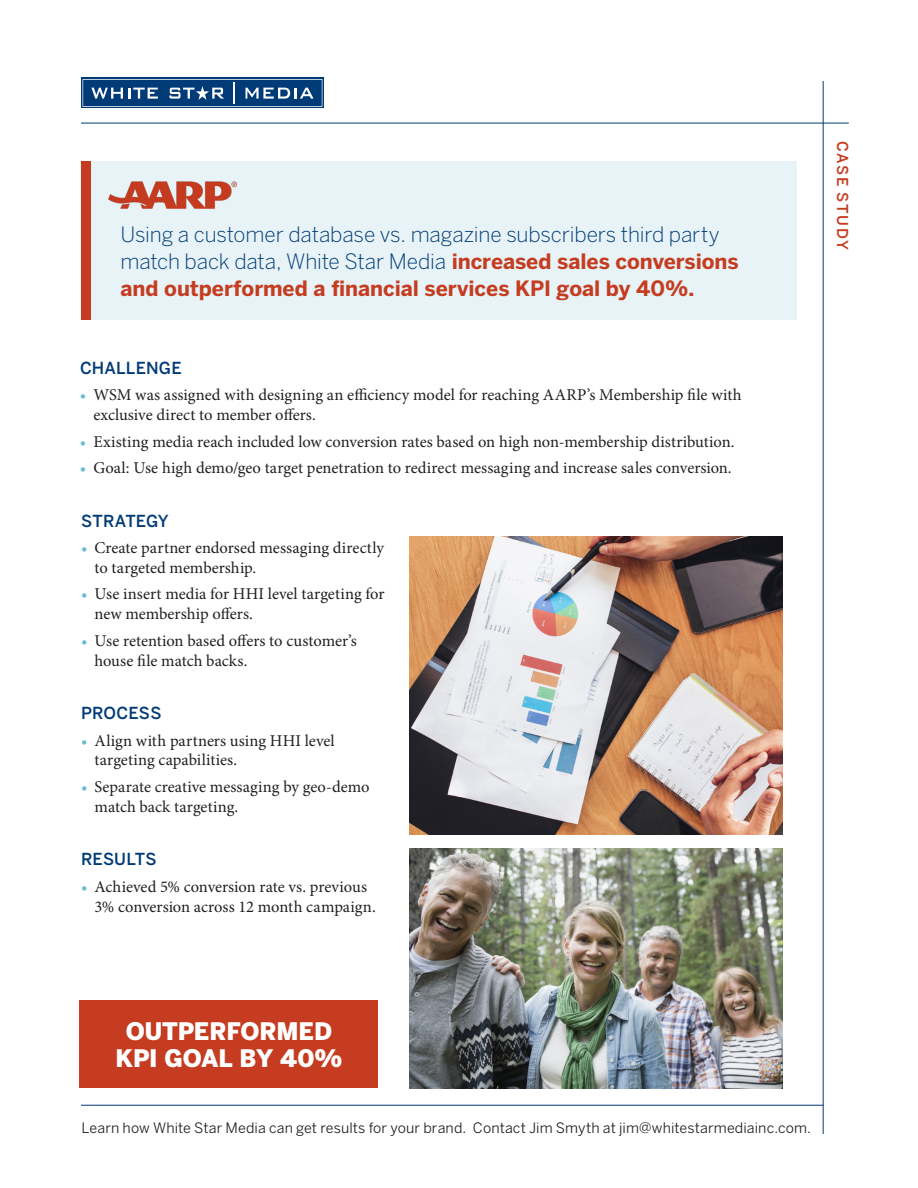
<style>
.page{position:relative;width:918px;height:1188px;background:#fff}
.page>*{position:absolute;margin:0;border:0;box-sizing:border-box;transform-origin:0 0}
.t1{font:900 24px "Benton Sans";letter-spacing:-.01em;color:#fff}
.t2{font:300 21px/27px "Benton Sans";letter-spacing:-.005em;color:#013b77}
.t3{font:16.5px/19.8px "Minion Pro";color:#231f20}
.t4{font:500 16.5px "Benton Sans";letter-spacing:.01em;color:#013b77}
.t5{font:500 15px "Benton Sans";letter-spacing:.1em;color:#c53c20}
.t6{font:14.25px "Benton Sans";letter-spacing:.005em;color:#231f20}
.s1{font-weight:700;color:#c53c20}
.s2{color:#68bcce}
</style>
<div class="page">
<img style="left:409px;top:848px;width:373px;height:241px">
<img style="left:409px;top:537px;width:373px;height:298px">
<hr style="left:81px;top:123px;width:768px;height:1px;background:#013b77">
<hr style="left:81px;top:1105px;width:743px;height:1px;background:#013b77">
<hr style="left:823px;top:81px;width:1px;height:1053px;background:#013b77">
<div style="left:80px;top:162px;width:716px;height:158px;background:#e7f3f6"></div>
<div style="left:81px;top:162px;width:10px;height:158px;background:#c53c20"></div>
<img style="left:108px;top:181px;width:129px;height:28px">
<div style="left:80px;top:1001px;width:298px;height:87px;background:#c53c20"></div>
<svg style="left:81px;top:78px;width:243px;height:30px"></svg>
<svg style="left:83px;top:79px;width:239px;height:28px;background:#305f90"></svg>
<p class="t2" style="left:120px;top:221px;width:620px">Using a customer database vs. magazine subscribers third party match back data, White Star Media <span class="s1">increased sales conversions and outperformed a financial services KPI goal by 40%.</span></p>
<p class="t4" style="left:80px;top:358px;width:103px">CHALLENGE</p>
<p class="t3" style="left:93px;top:385px;width:650px;text-indent:-14px"><span class="s2">•</span> WSM was assigned with designing an efficiency model for reaching AARP’s Membership file with exclusive direct to member offers.</p>
<p class="t3" style="left:80px;top:431px;width:656px"><span class="s2">•</span> Existing media reach included low conversion rates based on high non-membership distribution.</p>
<p class="t3" style="left:80px;top:458px;width:653px"><span class="s2">•</span> Goal: Use high demo/geo target penetration to redirect messaging and increase sales conversion.</p>
<p class="t4" style="left:81px;top:511px;width:89px">STRATEGY</p>
<p class="t3" style="left:94px;top:538px;width:291px;text-indent:-14px"><span class="s2">•</span> Create partner endorsed messaging directly to targeted membership.</p>
<p class="t3" style="left:94px;top:584px;width:292px;text-indent:-14px"><span class="s2">•</span> Use insert media for HHI level targeting for new membership offers.</p>
<p class="t3" style="left:94px;top:631px;width:264px;text-indent:-14px"><span class="s2">•</span> Use retention based offers to customer’s house file match backs.</p>
<p class="t4" style="left:81px;top:703px;width:82px">PROCESS</p>
<p class="t3" style="left:94px;top:731px;width:242px;text-indent:-14px"><span class="s2">•</span> Align with partners using HHI level targeting capabilities.</p>
<p class="t3" style="left:94px;top:777px;width:277px;text-indent:-14px"><span class="s2">•</span> Separate creative messaging by geo-demo match back targeting.</p>
<p class="t4" style="left:81px;top:849px;width:77px">RESULTS</p>
<p class="t3" style="left:94px;top:877px;width:283px;text-indent:-14px"><span class="s2">•</span> Achieved 5% conversion rate vs. previous<br>3% conversion across 12 month campaign.</p>
<p class="t5" style="left:851px;top:141px;width:110px;rotate:90deg">CASE STUDY</p>
<p class="t1" style="left:126px;top:1017px;width:208px">OUTPERFORMED</p>
<p class="t1" style="left:116px;top:1044px;width:228px">KPI GOAL BY 40%</p>
<p class="t6" style="left:82px;top:1120px;width:731px">Learn how White Star Media can get results for your brand. Contact Jim Smyth at jim@whitestarmediainc.com.</p>
</div>
